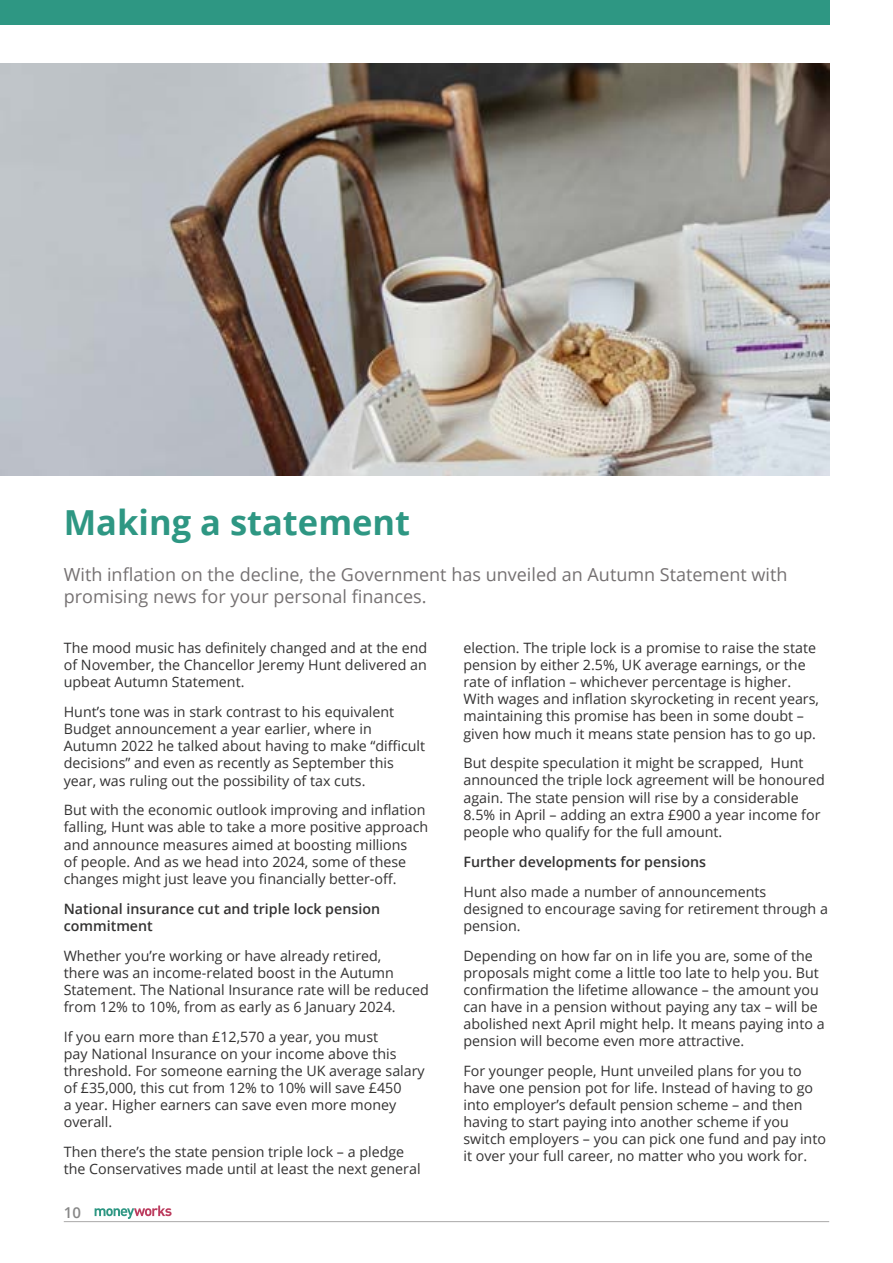
<style>
.page{position:relative;width:893px;height:1263px;background:#fff}
.page>*{position:absolute;margin:0;border:0;box-sizing:border-box;transform-origin:0 0}
.t1{font:700 34.5px "Open Sans";color:#2e9783}
.t2{font:18px/21.6px "Open Sans";color:#757172}
.t3{font:600 15px "Open Sans";color:#878787}
.t4{font:14.25px/17.1px "Open Sans";color:#333232}
.t5{font:600 14.25px/17.1px "Open Sans";color:#333232}
</style>
<div class="page">
<img style="left:0;top:64px;width:829px;height:411px">
<div style="left:0;top:0;width:829px;height:25px;background:#2e9783"></div>
<svg style="left:95px;top:1205px;width:77px;height:14px"></svg>
<hr style="left:64px;top:1221px;width:765px;height:1px;background:#b3b2b2">
<h1 class="t1" style="left:64px;top:498px;width:348px">Making a statement</h1>
<p class="t2" style="left:64px;top:563px;width:725px">With inflation on the decline, the Government has unveiled an Autumn Statement with promising news for your personal finances.</p>
<p class="t4" style="left:64px;top:639px;width:365px;text-align:justify">The mood music has definitely changed and at the end of November, the Chancellor Jeremy Hunt delivered an upbeat Autumn Statement.</p>
<p class="t4" style="left:64px;top:703px;width:363px">Hunt’s tone was in stark contrast to his equivalent Budget announcement a year earlier, where in Autumn 2022 he talked about having to make “difficult decisions” and even as recently as September this year, was ruling out the possibility of tax cuts.</p>
<p class="t4" style="left:64px;top:801px;width:366px">But with the economic outlook improving and inflation falling, Hunt was able to take a more positive approach and announce measures aimed at boosting millions<br>of people. And as we head into 2024, some of these changes might just leave you financially better-off.</p>
<p class="t5" style="left:64px;top:899px;width:318px">National insurance cut and triple lock pension commitment</p>
<p class="t4" style="left:64px;top:946px;width:367px">Whether you’re working or have already retired,<br>there was an income-related boost in the Autumn Statement. The National Insurance rate will be reduced from 12% to 10%, from as early as 6 January 2024.</p>
<p class="t4" style="left:64px;top:1028px;width:362px">If you earn more than £12,570 a year, you must<br>pay National Insurance on your income above this threshold. For someone earning the UK average salary of £35,000, this cut from 12% to 10% will save £450<br>a year. Higher earners can save even more money overall.</p>
<p class="t4" style="left:64px;top:1143px;width:358px">Then there’s the state pension triple lock – a pledge the Conservatives made until at least the next general</p>
<p class="t3" style="left:64px;top:1202px;width:19px">10</p>
<p class="t4" style="left:463px;top:639px;width:357px">election. The triple lock is a promise to raise the state pension by either 2.5%, UK average earnings, or the rate of inflation – whichever percentage is higher.<br>With wages and inflation skyrocketing in recent years, maintaining this promise has been in some doubt – given how much it means state pension has to go up.</p>
<p class="t4" style="left:463px;top:754px;width:363px">But despite speculation it might be scrapped, Hunt announced the triple lock agreement will be honoured again. The state pension will rise by a considerable 8.5% in April – adding an extra £900 a year income for people who qualify for the full amount.</p>
<p class="t5" style="left:463px;top:853px;width:244px">Further developments for pensions</p>
<p class="t4" style="left:463px;top:882px;width:366px">Hunt also made a number of announcements designed to encourage saving for retirement through a pension.</p>
<p class="t4" style="left:463px;top:946px;width:363px">Depending on how far on in life you are, some of the proposals might come a little too late to help you. But confirmation the lifetime allowance – the amount you can have in a pension without paying any tax – will be abolished next April might help. It means paying into a pension will become even more attractive.</p>
<p class="t4" style="left:463px;top:1062px;width:364px">For younger people, Hunt unveiled plans for you to have one pension pot for life. Instead of having to go into employer’s default pension scheme – and then having to start paying into another scheme if you switch employers – you can pick one fund and pay into it over your full career, no matter who you work for.</p>
</div>
